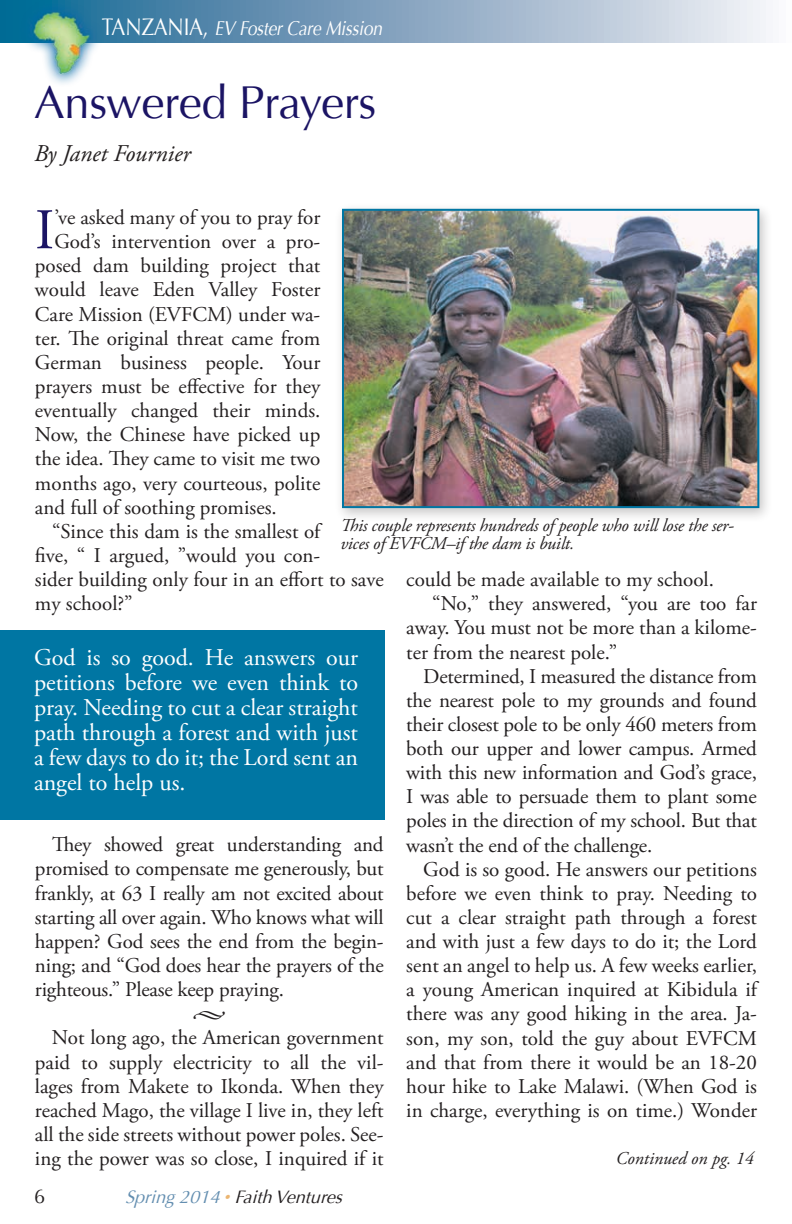
<style>
.page{position:relative;width:792px;height:1224px;background:#fff}
.page>*{position:absolute;margin:0;border:0;box-sizing:border-box;transform-origin:0 0}
.t1{font:57.4px "Adobe Garamond Pro";color:#1b1464}
.t2{font:46px "Optima";letter-spacing:-.01em;color:#1b1464}
.t3{font:24px/25px "Adobe Garamond Pro";color:#fff;text-align:justify}
.t4{font:italic 24px "Adobe Garamond Pro";color:#231f20}
.t5{font:21px/24.2px "Adobe Garamond Pro";color:#231f20;text-align:justify}
.t6{font:21px "Minion Pro";color:#231f20}
.t7{font:italic 20px "Optima";color:#fff;scale:.87 1}
.t8{font:20px "Optima";color:#231f20}
.t9{font:italic 18px/18.8px "Adobe Garamond Pro";letter-spacing:-.01em;color:#231f20}
.t10{font:italic 18px "Optima";color:#231f20}
.s1{font-style:normal;font-size:24px}
.s2{color:#638eb0}
.s3{font-size:12px;color:#ebb571}
</style>
<div class="page">
<hr style="left:791px;top:0;width:1px;height:1224px;background:#ffefc7">
<svg style="left:0;top:0;width:766px;height:43px;background:#8dacc5"></svg>
<hr style="left:791px;top:0;width:1px;height:43px;background:#fdfdfe">
<div style="left:0;top:630px;width:385px;height:190px;background:#0076a3"></div>
<div style="left:334px;top:202px;width:439px;height:321px;background:#231f20;opacity:.25"></div>
<img style="left:345px;top:212px;width:411px;height:293px">
<div style="left:342px;top:209px;width:417px;height:299px;border:2px solid #0076a3"></div>
<img style="left:14px;top:0;width:92px;height:84px">
<hr style="left:791px;top:819px;width:1px;height:115px;background:#0076a3">
<p class="t7" style="left:102px;top:16px;width:329px"><span class="s1">TA N Z A N I A ,</span> EV FosterCare Mission</p>
<h2 class="t2" style="left:34px;top:76px;width:344px">Answered Prayers</h2>
<p class="t4" style="left:34px;top:139px;width:158px">By Janet Fournier</p>
<h1 class="t1" style="left:35px;top:196px;width:21px">I</h1>
<p class="t5" style="left:54px;top:206px;width:267px">’ve asked many of you to pray for</p>
<p class="t5" style="left:54px;top:230px;width:267px">God’s intervention over a pro-</p>
<p class="t5" style="left:35px;top:254px;width:287px">posed dam building project that</p>
<p class="t5" style="left:35px;top:278px;width:287px">would leave Eden Valley Foster</p>
<p class="t5" style="left:35px;top:303px;width:287px">Care Mission (EVFCM) under wa-</p>
<p class="t5" style="left:35px;top:327px;width:287px">ter. The original threat came from</p>
<p class="t5" style="left:35px;top:351px;width:287px">German business people. Your</p>
<p class="t5" style="left:35px;top:375px;width:287px">prayers must be effective for they</p>
<p class="t5" style="left:35px;top:399px;width:287px">eventually changed their minds.</p>
<p class="t5" style="left:35px;top:423px;width:287px">Now, the Chinese have picked up</p>
<p class="t5" style="left:35px;top:447px;width:287px">the idea. They came to visit me two</p>
<p class="t5" style="left:35px;top:471px;width:287px">months ago, very courteous, polite</p>
<p class="t5" style="left:35px;top:496px;width:243px">and full of soothing promises.</p>
<p class="t5" style="left:52px;top:520px;width:270px">“Since this dam is the smallest of</p>
<p class="t5" style="left:35px;top:544px;width:287px">five, “ I argued, ”would you con-</p>
<p class="t5" style="left:35px;top:568px;width:350px">sider building only four in an effort to save</p>
<p class="t5" style="left:35px;top:592px;width:99px">my school?”</p>
<p class="t9" style="left:340px;top:516px;width:395px">This couple represents hundreds of people who will lose the ser&shy;vices of EVFCM–if the dam is built.</p>
<p class="t5" style="left:406px;top:568px;width:309px">could be made available to my school.</p>
<p class="t5" style="left:432px;top:592px;width:326px">“No,” they answered, “you are too far</p>
<p class="t5" style="left:406px;top:616px;width:352px">away. You must not be more than a kilome-</p>
<p class="t5" style="left:406px;top:641px;width:212px">ter from the nearest pole.”</p>
<p class="t5" style="left:423px;top:665px;width:335px">Determined, I measured the distance from</p>
<p class="t5" style="left:406px;top:689px;width:352px">the nearest pole to my grounds and found</p>
<p class="t5" style="left:406px;top:713px;width:352px">their closest pole to be only 460 meters from</p>
<p class="t5" style="left:406px;top:737px;width:352px">both our upper and lower campus. Armed</p>
<p class="t5" style="left:406px;top:761px;width:352px">with this new information and God’s grace,</p>
<p class="t5" style="left:406px;top:785px;width:352px">I was able to persuade them to plant some</p>
<p class="t5" style="left:406px;top:809px;width:352px">poles in the direction of my school. But that</p>
<p class="t5" style="left:406px;top:834px;width:247px">wasn’t the end of the challenge.</p>
<p class="t5" style="left:423px;top:858px;width:335px">God is so good. He answers our petitions</p>
<p class="t5" style="left:406px;top:882px;width:352px">before we even think to pray. Needing to</p>
<p class="t5" style="left:406px;top:906px;width:352px">cut a clear straight path through a forest</p>
<p class="t5" style="left:406px;top:930px;width:352px">and with just a few days to do it; the Lord</p>
<p class="t5" style="left:406px;top:954px;width:352px">sent an angel to help us. A few weeks earlier,</p>
<p class="t5" style="left:406px;top:978px;width:352px">a young American inquired at Kibidula if</p>
<p class="t5" style="left:406px;top:1002px;width:352px">there was any good hiking in the area. Ja-</p>
<p class="t5" style="left:406px;top:1027px;width:352px">son, my son, told the guy about EVFCM</p>
<p class="t5" style="left:406px;top:1051px;width:352px">and that from there it would be an 18-20</p>
<p class="t5" style="left:406px;top:1075px;width:352px">hour hike to Lake Malawi. (When God is</p>
<p class="t5" style="left:406px;top:1099px;width:352px">in charge, everything is on time.) Wonder</p>
<p class="t3" style="left:34px;top:646px;width:326px">God is so good. He answers our petitions before we even think to pray. Needing to cut a clear straight path through a forest and with just a few days to do it; the Lord sent an angel to help us.</p>
<p class="t5" style="left:35px;top:833px;width:350px;text-indent:17px">They showed great understanding and promised to compensate me generously, but frankly, at 63 I really am not excited about starting all over again. Who knows what will happen? God sees the end from the begin&shy;ning; and “God does hear the prayers of the righteous.” Please keep praying.</p>
<p class="t6" style="left:192px;top:999px;width:35px">•</p>
<p class="t5" style="left:35px;top:1026px;width:350px;text-indent:17px">Not long ago, the American government paid to supply electricity to all the vil&shy;lages from Makete to Ikonda. When they reached Mago, the village I live in, they left all the side streets without power poles. See&shy;ing the power was so close, I inquired if it</p>
<p class="t9" style="left:616px;top:1150px;width:140px">Continued on pg. 14</p>
<p class="t8" style="left:34px;top:1185px;width:13px">6</p>
<p class="t10" style="left:125px;top:1186px;width:224px"><span class="s2">Spring2014</span> <span class="s3">•</span>FaithVentures</p>
</div>
